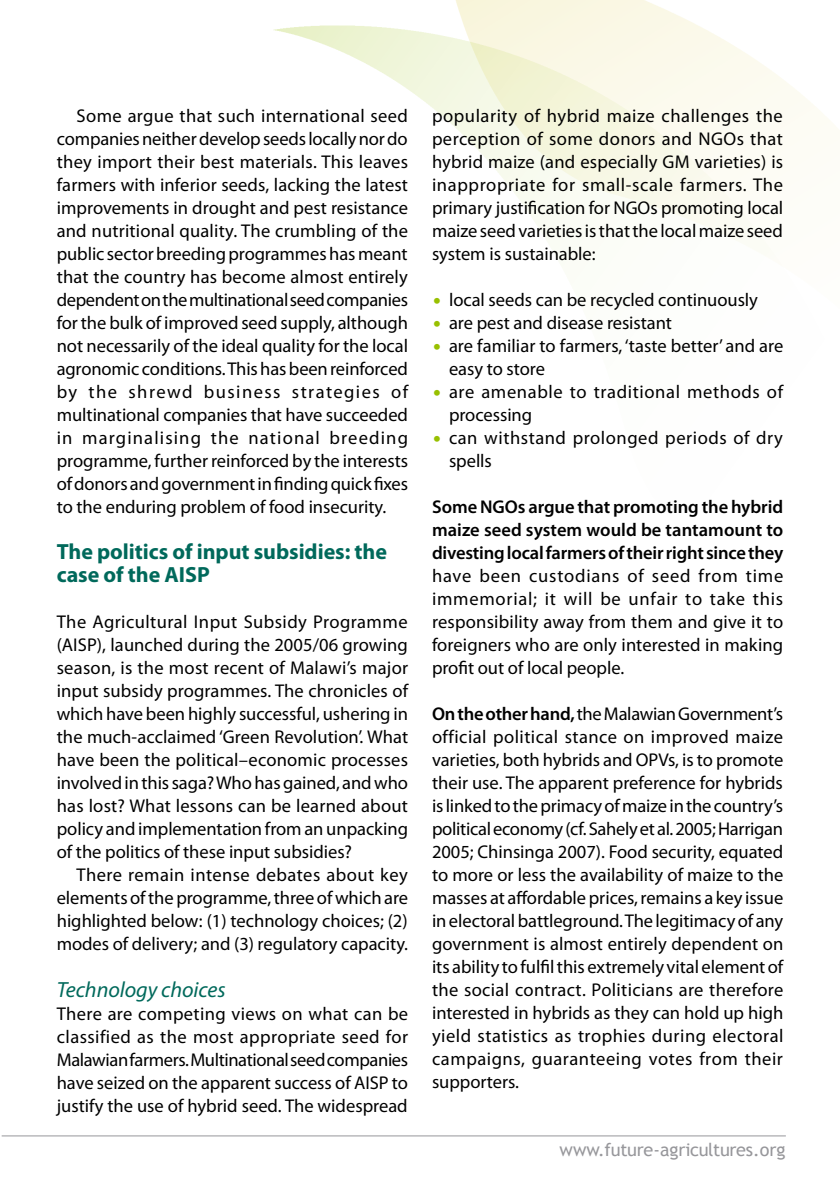
<style>
.page{position:relative;width:840px;height:1191px;background:#fff}
.page>*{position:absolute;margin:0;border:0;box-sizing:border-box;transform-origin:0 0}
.t1{font:700 22px/23px "Myriad Pro";letter-spacing:-.005em;color:#00695b}
.t2{font:italic 22px "Myriad Pro";letter-spacing:-.005em;color:#00695b}
.t3{font:18.4px/23px "Myriad Pro";letter-spacing:-.005em;color:#000;text-align:justify}
.t4{font:600 18.4px/23px "Myriad Pro";letter-spacing:-.01em;color:#000;text-align:justify}
.t5{font:18.4px/23px "Myriad Pro";letter-spacing:.035em;color:#000}
.t6{font:18.4px/23px "Myriad Pro";letter-spacing:.03em;color:#000}
.t7{font:18px "Trebuchet MS";letter-spacing:-.015em;color:#97979b}
.s1{font-family:"Trebuchet MS";font-weight:700;color:#98c000}
.s2{font-weight:600}
</style>
<div class="page">
<hr style="left:2px;top:1135px;width:783px;height:1px;background:#97979b">
<img style="left:273px;top:22px;width:566px;height:382px">
<p class="t3" style="left:57px;top:104px;width:353px;text-indent:20px">Some argue that such international seed companies neither develop seeds locally nor do they import their best materials. This leaves farmers with inferior seeds, lacking the latest improvements in drought and pest resistance and nutritional quality. The crumbling of the public sector breeding programmes has meant that the country has become almost entirely dependent on the multinational seed companies for the bulk of improved seed supply, although not necessarily of the ideal quality for the local agronomic conditions. This has been reinforced by the shrewd business strategies of multinational companies that have succeeded in marginalising the national breeding programme, further reinforced by the interests of donors and government in finding quick fixes to the enduring problem of food insecurity.</p>
<p class="t1" style="left:57px;top:540px;width:331px">The politics of input subsidies: the case of the AISP</p>
<p class="t3" style="left:57px;top:610px;width:353px">The Agricultural Input Subsidy Programme (AISP), launched during the 2005/06 growing season, is the most recent of Malawi’s major input subsidy programmes. The chronicles of which have been highly successful, ushering in the much-acclaimed ‘Green Revolution’. What have been the political–economic processes involved in this saga? Who has gained, and who has lost? What lessons can be learned about policy and implementation from an unpacking of the politics of these input subsidies?</p>
<p class="t3" style="left:57px;top:863px;width:352px;text-indent:20px">There remain intense debates about key elements of the programme, three of which are highlighted below: (1) technology choices; (2) modes of delivery; and (3) regulatory capacity.</p>
<p class="t2" style="left:57px;top:975px;width:170px">Technology choices</p>
<p class="t3" style="left:57px;top:1001px;width:353px">There are competing views on what can be classified as the most appropriate seed for Malawian farmers. Multinational seed companies have seized on the apparent success of AISP to justify the use of hybrid seed. The widespread</p>
<p class="t3" style="left:432px;top:104px;width:352px">popularity of hybrid maize challenges the perception of some donors and NGOs that hybrid maize (and especially GM varieties) is inappropriate for small-scale farmers. The primary justification for NGOs promoting local maize seed varieties is that the local maize seed system is sustainable:</p>
<p class="t3" style="left:432px;top:288px;width:327px"><span class="s1">•</span> local seeds can be recycled continuously</p>
<p class="t3" style="left:432px;top:311px;width:241px"><span class="s1">•</span> are pest and disease resistant</p>
<p class="t3" style="left:449px;top:334px;width:336px;text-indent:-17px"><span class="s1">•</span> are familiar to farmers, ‘taste better’ and are easy to store</p>
<p class="t5" style="left:449px;top:380px;width:335px;text-indent:-17px"><span class="s1">•</span> are amenable to traditional methods of processing</p>
<p class="t6" style="left:449px;top:426px;width:335px;text-indent:-17px"><span class="s1">•</span> can withstand prolonged periods of dry spells</p>
<p class="t4" style="left:432px;top:495px;width:352px">Some NGOs argue that promoting the hybrid maize seed system would be tantamount to divesting local farmers of their right since they</p>
<p class="t3" style="left:432px;top:564px;width:352px">have been custodians of seed from time immemorial; it will be unfair to take this responsibility away from them and give it to foreigners who are only interested in making profit out of local people.</p>
<p class="t3" style="left:432px;top:702px;width:353px"><span class="s2">On the other hand,</span> the Malawian Government’s official political stance on improved maize varieties, both hybrids and OPVs, is to promote their use. The apparent preference for hybrids is linked to the primacy of maize in the country’s political economy (cf. Sahely et al. 2005; Harrigan 2005; Chinsinga 2007). Food security, equated to more or less the availability of maize to the masses at affordable prices, remains a key issue in electoral battleground. The legitimacy of any government is almost entirely dependent on its ability to fulfil this extremely vital element of the social contract. Politicians are therefore interested in hybrids as they can hold up high yield statistics as trophies during electoral campaigns, guaranteeing votes from their supporters.</p>
<p class="t7" style="left:559px;top:1139px;width:227px">www.future-agricultures.org</p>
</div>
